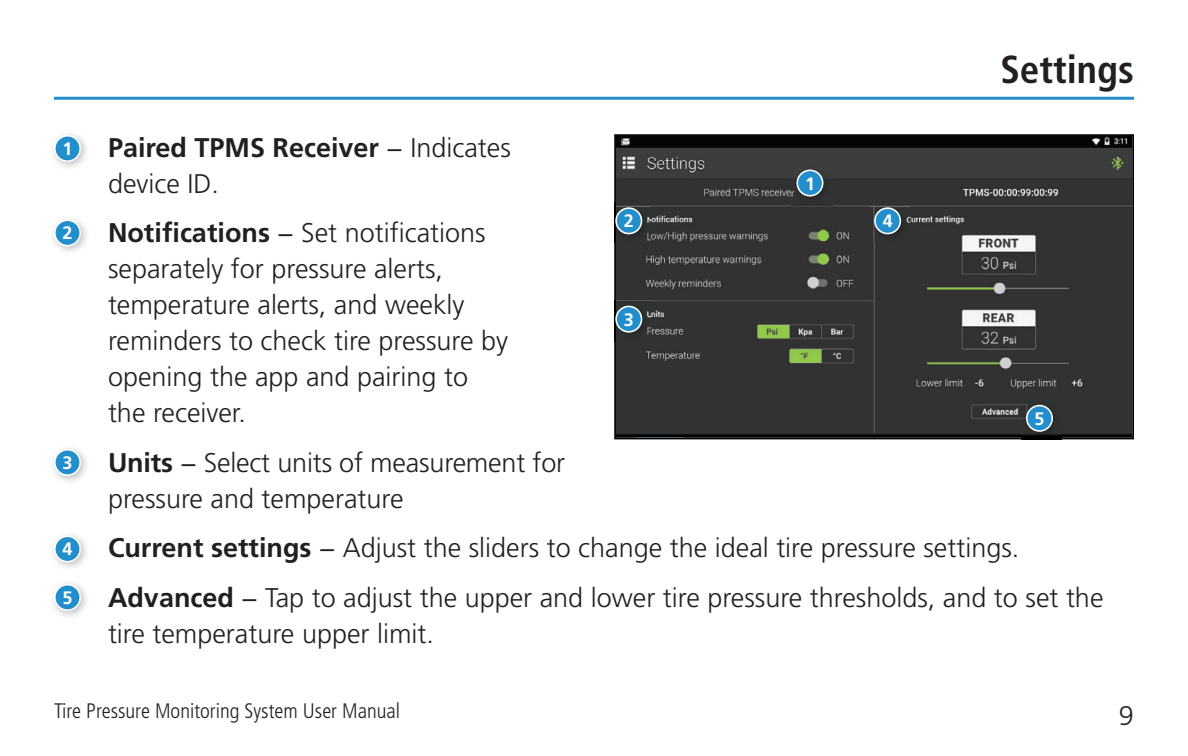
<style>
.page{position:relative;width:1188px;height:756px;background:#fff}
.page>*{position:absolute;margin:0;border:0;box-sizing:border-box;transform-origin:0 0}
.t1{font:700 condensed 39px "Frutiger";color:#231f20}
.t2{font:300 27px/36px "Frutiger";color:#231f20}
.t3{font:300 condensed 21px "Frutiger";color:#231f20}
.t4{font:700 18px "Frutiger";color:#fff}
.s1{font-weight:700}
</style>
<div class="page">
<hr style="left:54px;top:97px;width:1080px;height:3px;background:#258fcc">
<img style="left:53px;top:134px;width:34px;height:34px">
<div style="left:55px;top:136px;width:25px;height:25px;background:#228fcc;border-radius:50%"></div>
<div style="left:54px;top:135px;width:27px;height:27px;border:2px solid #fff;border-radius:50%"></div>
<img style="left:53px;top:219px;width:34px;height:33px">
<div style="left:55px;top:220px;width:25px;height:26px;background:#228fcc;border-radius:50%"></div>
<div style="left:54px;top:219px;width:27px;height:27px;border:2px solid #fff;border-radius:50%"></div>
<img style="left:53px;top:448px;width:34px;height:34px">
<div style="left:55px;top:450px;width:25px;height:25px;background:#228fcc;border-radius:50%"></div>
<div style="left:54px;top:449px;width:27px;height:27px;border:2px solid #fff;border-radius:50%"></div>
<img style="left:53px;top:535px;width:34px;height:33px">
<div style="left:55px;top:536px;width:25px;height:26px;background:#228fcc;border-radius:50%"></div>
<div style="left:54px;top:535px;width:27px;height:27px;border:2px solid #fff;border-radius:50%"></div>
<img style="left:53px;top:583px;width:34px;height:34px">
<div style="left:55px;top:585px;width:25px;height:25px;background:#228fcc;border-radius:50%"></div>
<div style="left:54px;top:584px;width:27px;height:27px;border:2px solid #fff;border-radius:50%"></div>
<svg style="left:614px;top:134px;width:520px;height:305px;background:#373736"></svg>
<img style="left:792px;top:165px;width:40px;height:40px">
<div style="left:797px;top:170px;width:26px;height:26px;background:#228fcc;border-radius:50%"></div>
<div style="left:797px;top:170px;width:26px;height:27px;border:2px solid #fff;border-radius:50%"></div>
<img style="left:614px;top:203px;width:37px;height:40px">
<div style="left:616px;top:208px;width:26px;height:26px;background:#228fcc;border-radius:50%"></div>
<div style="left:615px;top:207px;width:27px;height:27px;border:2px solid #fff;border-radius:50%"></div>
<img style="left:614px;top:301px;width:37px;height:40px">
<div style="left:616px;top:306px;width:26px;height:26px;background:#228fcc;border-radius:50%"></div>
<div style="left:615px;top:306px;width:27px;height:27px;border:2px solid #fff;border-radius:50%"></div>
<img style="left:869px;top:203px;width:41px;height:40px">
<div style="left:875px;top:208px;width:25px;height:26px;background:#228fcc;border-radius:50%"></div>
<div style="left:874px;top:207px;width:27px;height:27px;border:2px solid #fff;border-radius:50%"></div>
<img style="left:1021px;top:400px;width:41px;height:40px">
<img style="left:1021px;top:438px;width:41px;height:1px">
<div style="left:1027px;top:406px;width:25px;height:25px;background:#228fcc;border-radius:50%"></div>
<div style="left:1026px;top:405px;width:27px;height:27px;border:2px solid #fff;border-radius:50%"></div>
<h1 class="t1" style="left:1000px;top:47px;width:135px">Settings</h1>
<p class="t4" style="left:63px;top:138px;width:12px">1</p>
<p class="t2" style="left:108px;top:130px;width:404px"><span class="s1">Paired TPMS Receiver</span> − Indicates device ID.</p>
<p class="t4" style="left:63px;top:223px;width:12px">2</p>
<p class="t2" style="left:108px;top:215px;width:402px"><span class="s1">Notifications</span> − Set notifications separately for pressure alerts, temperature alerts, and weekly reminders to check tire pressure by opening the app and pairing to the receiver.</p>
<p class="t4" style="left:63px;top:452px;width:12px">3</p>
<p class="t2" style="left:108px;top:445px;width:459px"><span class="s1">Units</span> − Select units of measurement for pressure and temperature</p>
<p class="t4" style="left:63px;top:539px;width:12px">4</p>
<p class="t2" style="left:108px;top:530px;width:913px"><span class="s1">Current settings</span> − Adjust the sliders to change the ideal tire pressure settings.</p>
<p class="t4" style="left:63px;top:587px;width:12px">5</p>
<p class="t2" style="left:108px;top:580px;width:997px"><span class="s1">Advanced</span> − Tap to adjust the upper and lower tire pressure thresholds, and to set the tire temperature upper limit.</p>
<p class="t4" style="left:805px;top:173px;width:12px">1</p>
<p class="t4" style="left:624px;top:211px;width:12px">2</p>
<p class="t4" style="left:883px;top:211px;width:12px">4</p>
<p class="t4" style="left:624px;top:309px;width:12px">3</p>
<p class="t4" style="left:1035px;top:408px;width:12px">5</p>
<p class="t3" style="left:54px;top:699px;width:348px">Tire Pressure Monitoring System User Manual</p>
<p class="t2" style="left:1119px;top:698px;width:17px">9</p>
</div>
